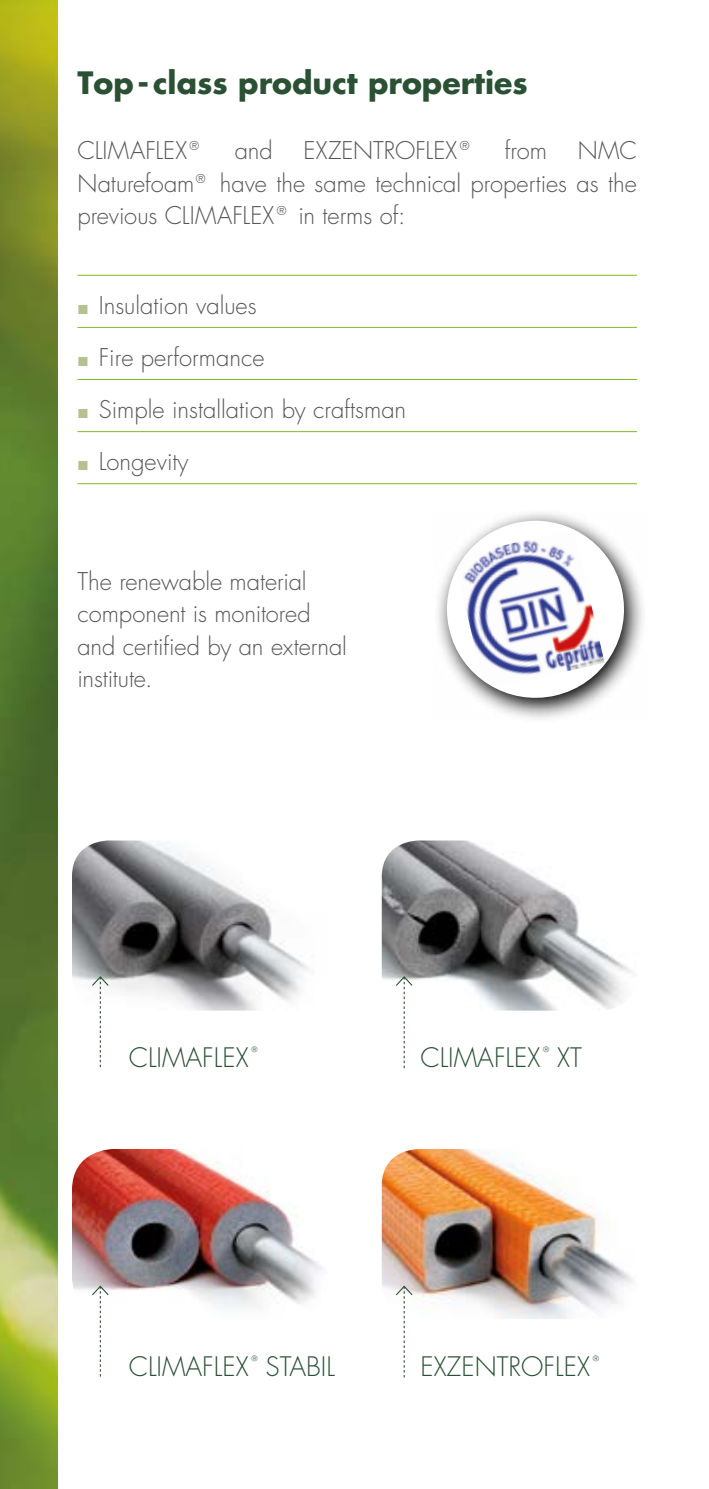
<style>
.page{position:relative;width:709px;height:1489px;background:#fff}
.page>*{position:absolute;margin:0;border:0;box-sizing:border-box;transform-origin:0 0}
.t1{font:700 30px "Futura CE";color:#2b5135}
.t2{font:300 26px "Futura CE";color:#2b5135}
.t3{font:300 23.75px/32.5px "Futura CE";color:#575756}
.t4{font:300 15.25px "Futura CE";color:#2b5135}
</style>
<div class="page">
<img style="left:72px;top:840px;width:237px;height:170px">
<img style="left:72px;top:1149px;width:251px;height:160px">
<img style="left:382px;top:840px;width:250px;height:170px">
<img style="left:382px;top:1149px;width:251px;height:169px">
<svg style="left:91px;top:975px;width:19px;height:92px"></svg>
<svg style="left:91px;top:1284px;width:19px;height:92px"></svg>
<svg style="left:395px;top:975px;width:18px;height:92px"></svg>
<svg style="left:395px;top:1284px;width:18px;height:93px"></svg>
<img style="left:0;top:0;width:58px;height:1488px">
<hr style="left:77px;top:275px;width:560px;height:1px;background:#82bb27">
<hr style="left:77px;top:327px;width:560px;height:1px;background:#82bb27">
<hr style="left:77px;top:379px;width:560px;height:1px;background:#82bb27">
<hr style="left:77px;top:431px;width:560px;height:1px;background:#82bb27">
<hr style="left:77px;top:483px;width:560px;height:1px;background:#82bb27">
<svg style="left:492px;top:570px;width:151px;height:149px"></svg>
<svg style="left:438px;top:513px;width:194px;height:193px"></svg>
<img style="left:457px;top:529px;width:147px;height:158px">
<p class="t1" style="left:77px;top:61px;width:452px">Top- class product properties</p>
<p class="t3" style="left:77px;top:135px;width:128px">CLIMAFLEX®</p>
<p class="t3" style="left:235px;top:135px;width:40px">and</p>
<p class="t3" style="left:303px;top:135px;width:172px">EXZENTROFLEX®</p>
<p class="t3" style="left:505px;top:135px;width:44px">from</p>
<p class="t3" style="left:77px;top:135px;width:561px;text-align:justify;text-indent:500px">NMC Naturefoam® have the same technical properties as the previous CLIMAFLEX® in terms of:</p>
<p class="t3" style="left:99px;top:279px;width:309px;line-height:52px">Insulation values<br>Fire performance<br>Simple installation by craftsman<br>Longevity</p>
<p class="t3" style="left:77px;top:565px;width:271px">The renewable material component is monitored and certified by an external institute.</p>
<p class="t2" style="left:129px;top:1040px;width:133px">CLIMAFLEX<sup>®</sup></p>
<p class="t2" style="left:420px;top:1040px;width:163px">CLIMAFLEX<sup>®</sup> XT</p>
<p class="t2" style="left:129px;top:1348px;width:208px">CLIMAFLEX<sup>®</sup> STABIL</p>
<p class="t4" style="left:590px;top:1351px;width:14px">®</p>
<p class="t2" style="left:420px;top:1348px;width:171px">EXZENTROFLEX</p>
</div>
